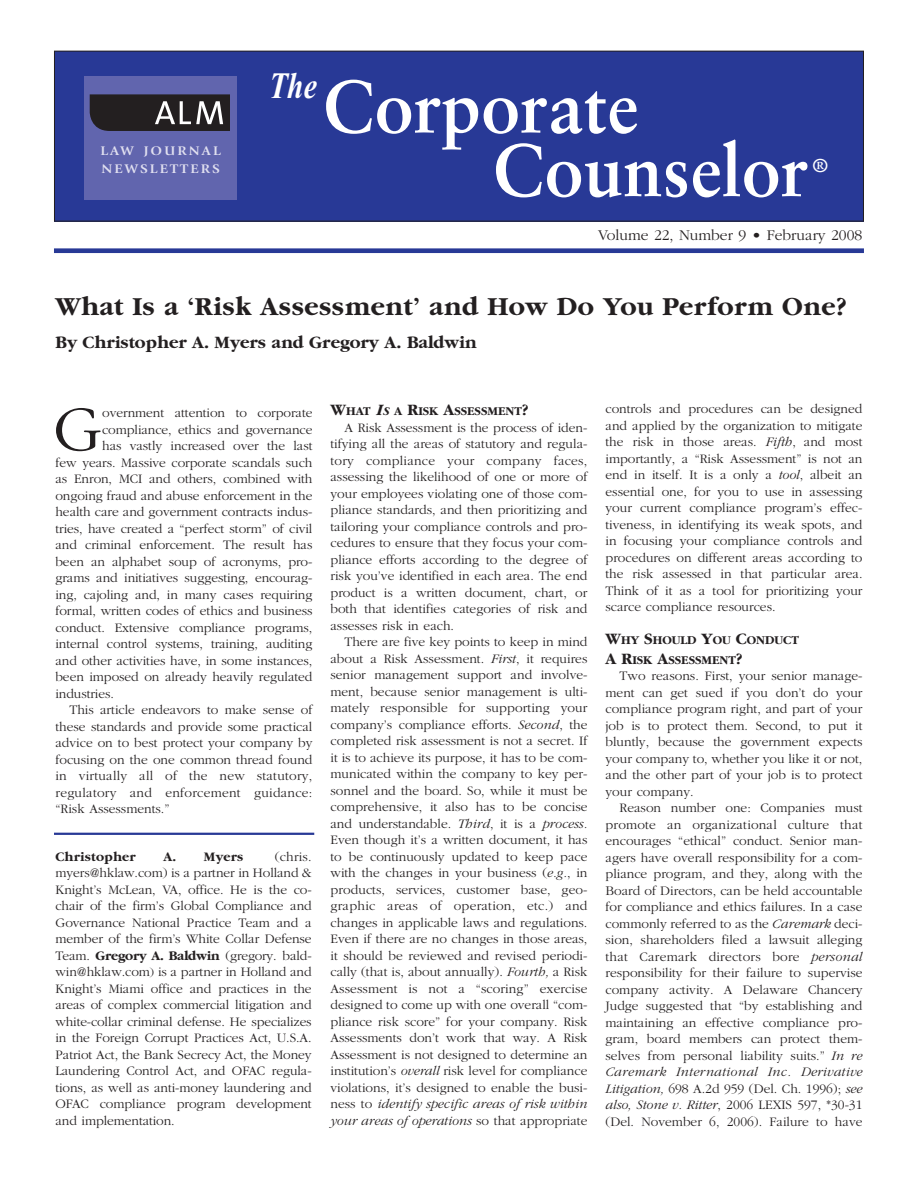
<style>
.page{position:relative;width:918px;height:1188px;background:#fff}
.page>*{position:absolute;margin:0;border:0;box-sizing:border-box;transform-origin:0 0}
.t1{font:700 74.55px/63.6px "Sabon";color:#fff;scale:.95 1}
.t2{font:300 66.45px "Garamond";color:#231f20}
.t3{font:italic 700 37.2px "Times New Roman";color:#fff;scale:.79 1}
.t4{font:700 27px "Garamond";letter-spacing:.015em;color:#231f20}
.t5{font:700 18.6px "Sabon";color:#fff;scale:1.06 1}
.t6{font:700 18px "Garamond";color:#231f20}
.t7{font:300 15.45px "Garamond";color:#231f20}
.t8{font:300 13.5px/16.5px "Garamond";letter-spacing:-.005em;color:#231f20;text-align:justify}
.t9{font:300 13.5px "Garamond";letter-spacing:.02em;color:#231f20}
.t10{font:700 13.5px "Garamond";letter-spacing:.015em;color:#231f20}
.t11{font:700 13.05px/18px "Giovanni";letter-spacing:.15em;color:#e1e0f0;scale:1.1 1}
.t12{font:700 12.3px/19.5px "Garamond";color:#231f20}
.s1{font-weight:700}
.s2{font-size:12px}
.s3{font-size:16.5px}
.s4{font-style:italic;font-size:16.5px}
.s5{font-style:italic}
</style>
<div class="page">
<hr style="left:54px;top:833px;width:260px;height:2px;background:#283996">
<div style="left:54px;top:51px;width:809px;height:170px;background:#283996"></div>
<div style="left:54px;top:51px;width:810px;height:171px;border:1px solid #231f20"></div>
<div style="left:84px;top:76px;width:153px;height:124px;background:#6165ae"></div>
<svg style="left:90px;top:94px;width:140px;height:37px;background:#3a373a"></svg>
<div style="left:54px;top:248px;width:810px;height:5px;background:#283996"></div>
<p class="t11" style="left:100px;top:143px;width:111px">LAW JOURNAL<br>NEWSLETTERS</p>
<h3 class="t3" style="left:269px;top:73px;width:62px">The</h3>
<h1 class="t1" style="left:493px;top:81px;width:334px;text-indent:-170px">Corporate<br>Counselor</h1>
<h3 class="t5" style="left:813px;top:157px;width:16px">®</h3>
<p class="t7" style="left:598px;top:229px;width:266px">Volume 22, Number 9 • February 2008</p>
<h3 class="t4" style="left:56px;top:295px;width:793px">What Is a ‘Risk Assessment’ and How Do You Perform One?</h3>
<h3 class="t6" style="left:56px;top:335px;width:423px">By Christopher A. Myers and Gregory A. Baldwin</h3>
<h2 class="t2" style="left:53px;top:404px;width:51px">G</h2>
<p class="t8" style="left:102px;top:406px;width:212px">overnment attention to corporate</p>
<p class="t8" style="left:102px;top:422px;width:212px">compliance, ethics and governance</p>
<p class="t8" style="left:102px;top:439px;width:212px">has vastly increased over the last</p>
<p class="t8" style="left:56px;top:455px;width:258px">few years. Massive corporate scandals such</p>
<p class="t8" style="left:56px;top:472px;width:259px">as Enron, MCI and others, combined with</p>
<p class="t8" style="left:56px;top:488px;width:259px">ongoing fraud and abuse enforcement in the</p>
<p class="t8" style="left:56px;top:505px;width:258px">health care and government contracts indus-</p>
<p class="t8" style="left:56px;top:521px;width:258px">tries, have created a “perfect storm” of civil</p>
<p class="t8" style="left:56px;top:538px;width:258px">and criminal enforcement. The result has</p>
<p class="t8" style="left:56px;top:554px;width:258px">been an alphabet soup of acronyms, pro-</p>
<p class="t8" style="left:56px;top:571px;width:259px">grams and initiatives suggesting, encourag-</p>
<p class="t8" style="left:56px;top:587px;width:258px">ing, cajoling and, in many cases requiring</p>
<p class="t8" style="left:56px;top:604px;width:259px">formal, written codes of ethics and business</p>
<p class="t8" style="left:56px;top:620px;width:258px">conduct. Extensive compliance programs,</p>
<p class="t8" style="left:56px;top:637px;width:259px">internal control systems, training, auditing</p>
<p class="t8" style="left:56px;top:653px;width:258px">and other activities have, in some instances,</p>
<p class="t8" style="left:56px;top:670px;width:258px">been imposed on already heavily regulated</p>
<p class="t8" style="left:56px;top:686px;width:60px">industries.</p>
<p class="t8" style="left:70px;top:703px;width:244px">This article endeavors to make sense of</p>
<p class="t8" style="left:56px;top:719px;width:258px">these standards and provide some practical</p>
<p class="t8" style="left:56px;top:736px;width:258px">advice on to best protect your company by</p>
<p class="t8" style="left:56px;top:752px;width:258px">focusing on the one common thread found</p>
<p class="t9" style="left:56px;top:771px;width:258px">in virtually all of the new statutory,</p>
<p class="t9" style="left:56px;top:787px;width:258px">regulatory and enforcement guidance:</p>
<p class="t8" style="left:56px;top:802px;width:116px">“Risk Assessments.”</p>
<p class="t10" style="left:56px;top:851px;width:82px">Christopher</p>
<p class="t10" style="left:163px;top:851px;width:82px">A. Myers</p>
<p class="t8" style="left:55px;top:849px;width:258px;text-indent:219px">(chris. myers@hklaw.com) is a partner in Holland &amp; Knight’s McLean, VA, office. He is the co&shy;chair of the firm’s Global Compliance and Governance National Practice Team and a member of the firm’s White Collar Defense Team. <span class="s1">Gregory A. Baldwin</span> (gregory. bald&shy;win@hklaw.com<span class="s2">)</span> is a partner in Holland and Knight’s Miami office and practices in the areas of complex commercial litigation and white-collar criminal defense. He specializes in the Foreign Corrupt Practices Act, U.S.A.<br>Patriot Act, the Bank Secrecy Act, the Money Laundering Control Act, and OFAC regula&shy;tions, as well as anti-money laundering and OFAC compliance program development and implementation.</p>
<p class="t12" style="left:331px;top:402px;width:200px"><span class="s3">W</span>HAT <span class="s4">I</span><span class="s5">S</span> A <span class="s3">R</span>ISK <span class="s3">A</span>SSESSMENT<span class="s3">?</span></p>
<p class="t8" style="left:331px;top:420px;width:259px;text-indent:14px">A Risk Assessment is the process of iden&shy;tifying all the areas of statutory and regula&shy;tory compliance your company faces, assessing the likelihood of one or more of your employees violating one of those com&shy;pliance standards, and then prioritizing and tailoring your compliance controls and pro&shy;cedures to ensure that they focus your com&shy;pliance efforts according to the degree of risk you’ve identified in each area. The end product is a written document, chart, or both that identifies categories of risk and assesses risk in each.</p>
<p class="t8" style="left:331px;top:635px;width:259px;text-indent:14px">There are five key points to keep in mind about a Risk Assessment. <span class="s5">First</span>, it requires senior management support and involve&shy;ment, because senior management is ulti&shy;mately responsible for supporting your company’s compliance efforts. <span class="s5">Second</span>, the completed risk assessment is not a secret. If it is to achieve its purpose, it has to be com&shy;municated within the company to key per&shy;sonnel and the board. So, while it must be comprehensive, it also has to be concise and understandable. <span class="s5">Third</span>, it is a <span class="s5">process.<br></span>Even though it’s a written document, it has to be continuously updated to keep pace with the changes in your business (<span class="s5">e.g.</span>, in products, services, customer base, geo&shy;graphic areas of operation, etc.) and changes in applicable laws and regulations.<br>Even if there are no changes in those areas, it should be reviewed and revised periodi&shy;cally (that is, about annually). <span class="s5">Fourth,</span> a Risk Assessment is not a “scoring” exercise designed to come up with one overall “com&shy;pliance risk score” for your company. Risk Assessments don’t work that way. A Risk Assessment is not designed to determine an institution’s <span class="s5">overall</span> risk level for compliance violations, it’s designed to enable the busi&shy;ness to <span class="s5">identify specific areas of risk within your areas of operations</span> so that appropriate</p>
<p class="t8" style="left:606px;top:402px;width:259px">controls and procedures can be designed and applied by the organization to mitigate the risk in those areas. <span class="s5">Fifth</span>, and most importantly, a “Risk Assessment” is not an end in itself. It is a only a <span class="s5">tool</span>, albeit an essential one, for you to use in assessing your current compliance program’s effec&shy;tiveness, in identifying its weak spots, and in focusing your compliance controls and procedures on different areas according to the risk assessed in that particular area.<br>Think of it as a tool for prioritizing your scarce compliance resources.</p>
<p class="t12" style="left:606px;top:631px;width:195px"><span class="s3">W</span>HY <span class="s3">S</span>HOULD <span class="s3">Y</span>OU <span class="s3">C</span>ONDUCT<br><span class="s3">A R</span>ISK <span class="s3">A</span>SSESSMENT<span class="s3">?</span></p>
<p class="t8" style="left:606px;top:669px;width:259px;text-indent:14px">Two reasons. First, your senior manage&shy;ment can get sued if you don’t do your compliance program right, and part of your job is to protect them. Second, to put it bluntly, because the government expects your company to, whether you like it or not, and the other part of your job is to protect your company.</p>
<p class="t8" style="left:606px;top:801px;width:258px;text-indent:14px">Reason number one: Companies must promote an organizational culture that encourages “ethical” conduct. Senior man&shy;agers have overall responsibility for a com&shy;pliance program, and they, along with the Board of Directors, can be held accountable for compliance and ethics failures. In a case commonly referred to as the <span class="s5">Caremark</span> deci&shy;sion, shareholders filed a lawsuit alleging that Caremark directors bore <span class="s5">personal </span>responsibility for their failure to supervise company activity. A Delaware Chancery Judge suggested that “by establishing and maintaining an effective compliance pro&shy;gram, board members can protect them&shy;selves from personal liability suits.” <span class="s5">In re Caremark International Inc. Derivative Litigation,</span> 698 A.2d 959 (Del. Ch. 1996); <span class="s5">see also, Stone v. Ritter</span>, 2006 LEXIS 597, *30-31 (Del. November 6, 2006). Failure to have</p>
</div>
